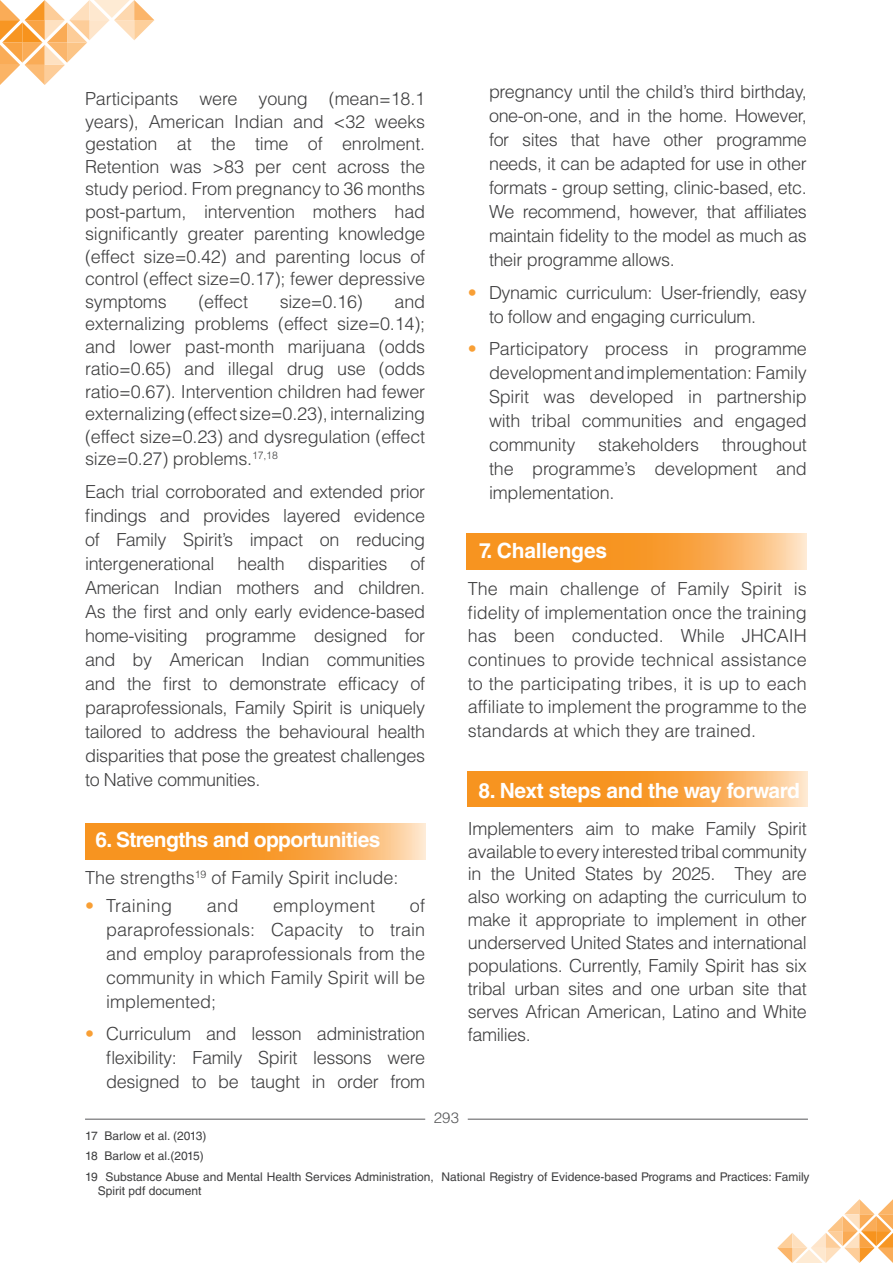
<style>
.page{position:relative;width:893px;height:1263px;background:#fff}
.page>*{position:absolute;margin:0;border:0;box-sizing:border-box;transform-origin:0 0}
.t1{font:700 21px "Helvetica LT Std";letter-spacing:-.03em;color:#fff}
.t2{font:700 21px "Helvetica LT Std";letter-spacing:-.01em;color:#fff}
.t3{font:300 18px/24px "Helvetica LT Std";letter-spacing:-.01em;color:#3e3e3f;text-align:justify}
.t4{font:300 18px "Helvetica LT Std";letter-spacing:.02em;color:#3e3e3f}
.t5{font:300 15px "Helvetica LT Std";color:#57585a}
.t6{font:12px/20.4px "Helvetica LT Std";color:#3e3e3f}
.s1{color:#f89f35}
</style>
<div class="page">
<svg style="left:777px;top:1199px;width:116px;height:64px"></svg>
<svg style="left:0;top:0;width:154px;height:85px"></svg>
<hr style="left:85px;top:1119px;width:340px;height:1px;background:#57585a">
<hr style="left:468px;top:1119px;width:340px;height:1px;background:#57585a">
<svg style="left:468px;top:771px;width:340px;height:36px;background:#f8a342"></svg>
<svg style="left:467px;top:534px;width:340px;height:35px;background:#f8a342"></svg>
<svg style="left:85px;top:824px;width:340px;height:35px;background:#f8a341"></svg>
<p class="t3" style="left:85px;top:88px;width:342px;line-height:22.5px">Participants were young (mean=18.1 years), American Indian and &lt;32 weeks gestation at the time of enrolment.<br>Retention was &gt;83 per cent across the study period. From pregnancy to 36 months post-partum, intervention mothers had significantly greater parenting knowledge (effect size=0.42) and parenting locus of control (effect size=0.17); fewer depressive symptoms</p>
<p class="t3" style="left:198px;top:289px;width:51px">(effect</p>
<p class="t3" style="left:280px;top:289px;width:85px">size=0.16)</p>
<p class="t3" style="left:85px;top:290px;width:342px;line-height:22.5px;text-indent:310px">and externalizing problems (effect size=0.14); and lower past-month marijuana (odds ratio=0.65) and illegal drug use (odds ratio=0.67). Intervention children had fewer externalizing (effect size=0.23), internalizing (effect size=0.23) and dysregulation (effect size=0.27) problems.<sup>17,18</sup></p>
<p class="t3" style="left:85px;top:479px;width:342px">Each trial corroborated and extended prior findings and provides layered evidence of Family Spirit’s impact on reducing intergenerational</p>
<p class="t3" style="left:85px;top:551px;width:342px;text-indent:326px">of American Indian mothers and children.<br>As the first and only early evidence-based home-visiting programme designed for and by American Indian communities and the first to demonstrate efficacy of paraprofessionals, Family Spirit is uniquely tailored to address the behavioural health disparities that pose the greatest challenges to Native communities.</p>
<p class="t3" style="left:238px;top:551px;width:49px">health</p>
<p class="t3" style="left:308px;top:551px;width:81px">disparities</p>
<p class="t1" style="left:95px;top:826px;width:286px">6. Strengths and opportunities</p>
<p class="t3" style="left:85px;top:865px;width:315px">The strengths<sup>19</sup> of Family Spirit include:</p>
<p class="t4" style="left:85px;top:894px;width:89px"><span class="s1">•</span> Training</p>
<p class="t3" style="left:207px;top:893px;width:33px">and</p>
<p class="t4" style="left:273px;top:894px;width:104px">employment</p>
<p class="t3" style="left:106px;top:893px;width:320px;text-indent:304px">of paraprofessionals: Capacity to train and employ paraprofessionals from the community in which Family Spirit will be implemented;</p>
<p class="t3" style="left:106px;top:1022px;width:320px;text-indent:-21px"><span class="s1">•</span> Curriculum and lesson administration flexibility: Family Spirit lessons were designed to be taught in order from</p>
<p class="t3" style="left:489px;top:79px;width:319px">pregnancy until the child’s third birthday, one-on-one, and in the home. However, for sites that have other programme needs, it can be adapted for use in other formats - group setting, clinic-based, etc.<br>We recommend, however, that affiliates maintain fidelity to the model as much as their programme allows.</p>
<p class="t3" style="left:489px;top:280px;width:319px;text-indent:-21px"><span class="s1">•</span> Dynamic curriculum: User-friendly, easy to follow and engaging curriculum.</p>
<p class="t3" style="left:489px;top:336px;width:319px;text-indent:-21px"><span class="s1">•</span> Participatory process in programme development and implementation: Family Spirit was developed in partnership with tribal communities and engaged community</p>
<p class="t3" style="left:489px;top:432px;width:319px;text-indent:233px">throughout the programme’s development and implementation.</p>
<p class="t2" style="left:479px;top:538px;width:130px">7. Challenges</p>
<p class="t3" style="left:468px;top:576px;width:341px">The main challenge of Family Spirit is fidelity of implementation once the training has been conducted. While JHCAIH continues to provide technical assistance to the participating tribes, it is up to each affiliate to implement the programme to the standards at which they are trained.</p>
<p class="t3" style="left:598px;top:432px;width:103px">stakeholders</p>
<p class="t1" style="left:479px;top:777px;width:323px">8. Next steps and the way forward</p>
<p class="t3" style="left:468px;top:816px;width:341px;line-height:23px">Implementers aim to make Family Spirit available to every interested tribal community in the United States by 2025. They are also working on adapting the curriculum to make it appropriate to implement in other underserved United States and international populations. Currently, Family Spirit has six tribal urban sites and one urban site that serves African American, Latino and White families.</p>
<p class="t5" style="left:434px;top:1109px;width:27px">293</p>
<p class="t6" style="left:85px;top:1125px;width:726px">17 Barlow et al. (2013)<br>18 Barlow et al.(2015)<br>19 Substance Abuse and Mental Health Services Administration, National Registry of Evidence-based Programs and Practices: Family</p>
<p class="t6" style="left:98px;top:1180px;width:105px">Spirit pdf document</p>
</div>
